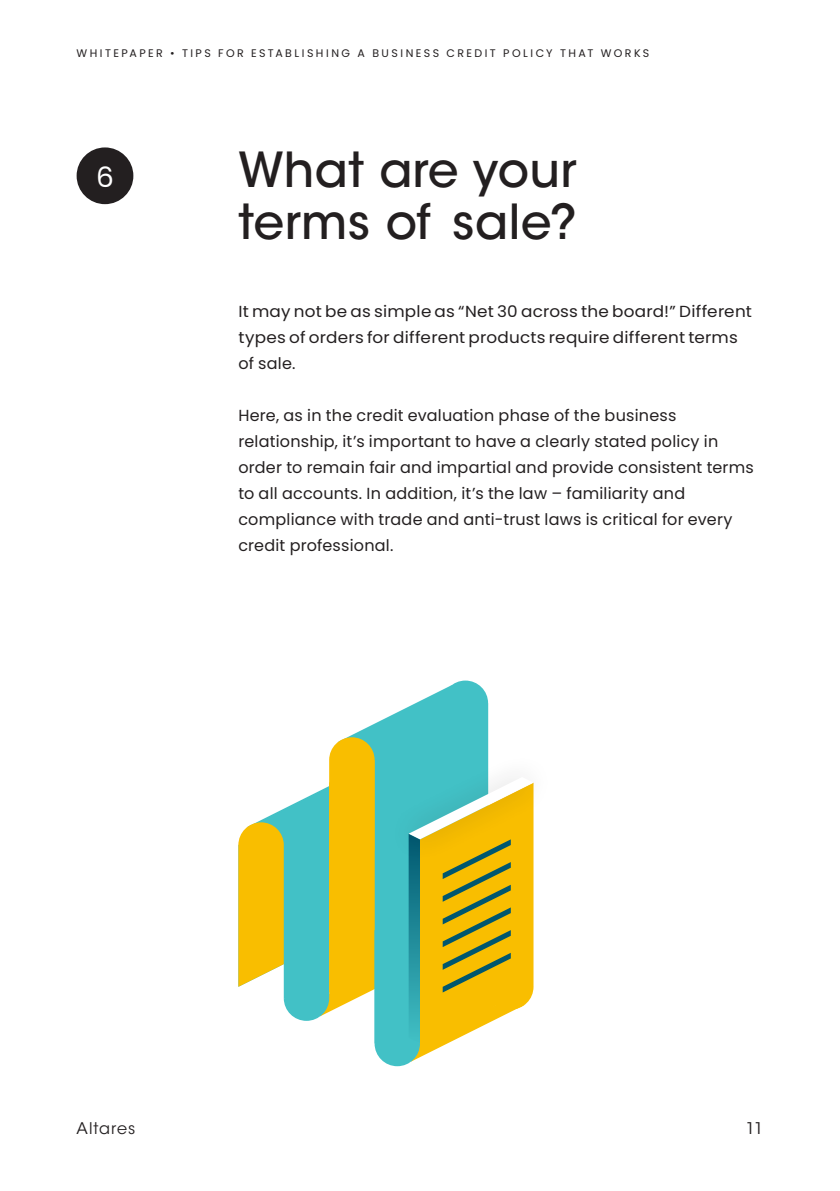
<style>
.page{position:relative;width:840px;height:1191px;background:#fff}
.page>*{position:absolute;margin:0;border:0;box-sizing:border-box;transform-origin:0 0}
.Title_24_26_med{font:500 48px/52px "ITC Avant Garde Std";letter-spacing:.01em;color:#231f20}
.Intro_11_16_25_reg{font:28px "Poppins";color:#fff}
.Text_8_13_reg{font:16px/26px "Poppins";letter-spacing:.015em;color:#231f20}
.Text_8_13_reg-2{font:16px/26px "Poppins";letter-spacing:.015em;color:#231f20;scale:1.05 1}
.t1{font:16px "ITC Avant Garde Std";letter-spacing:.065em;color:#231f20}
.t2{font:11px "Poppins";letter-spacing:.22em;color:#231f20}
</style>
<div class="page">
<div style="left:77px;top:147px;width:56px;height:57px;background:#231f20;border-radius:50%"></div>
<svg style="left:238px;top:680px;width:295px;height:386px"></svg>
<p class="t2" style="left:77px;top:46px;width:573px">WHITEPAPER • TIPS FOR ESTABLISHING A BUSINESS CREDIT POLICY THAT WORKS</p>
<p class="Intro_11_16_25_reg" style="left:96px;top:161px;width:19px">6</p>
<p class="Title_24_26_med" style="left:238px;top:144px;width:340px">What are your terms of sale?</p>
<p class="Text_8_13_reg-2" style="left:238px;top:298px;width:490px">It may not be as simple as “Net 30 across the board!” Different types of orders for different products require different terms of sale.</p>
<p class="Text_8_13_reg" style="left:238px;top:402px;width:516px">Here, as in the credit evaluation phase of the business relationship, it’s important to have a clearly stated policy in order to remain fair and impartial and provide consistent terms to all accounts. In addition, it’s the law – familiarity and compliance with trade and anti-trust laws is critical for every credit professional.</p>
<p class="t1" style="left:77px;top:1118px;width:60px">Altares</p>
<p class="t1" style="left:745px;top:1118px;width:19px">11</p>
</div>
